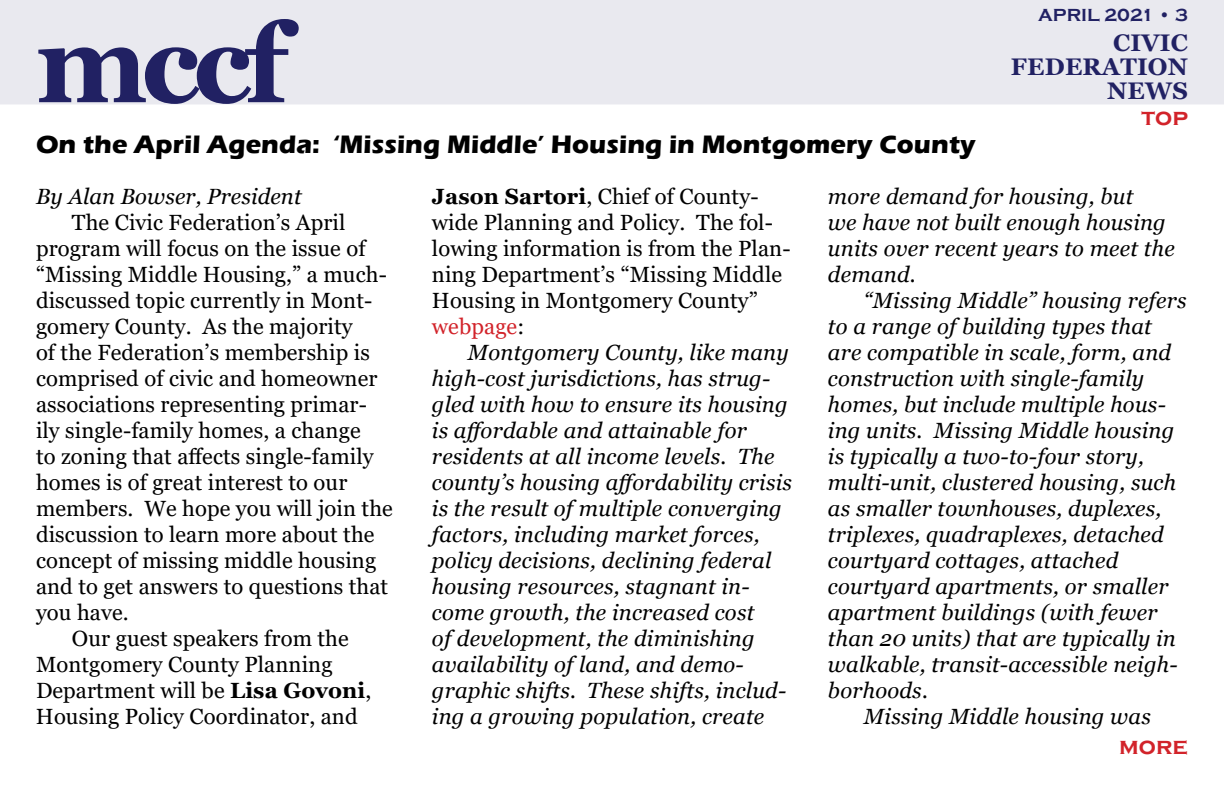
<style>
.page{position:relative;width:1224px;height:792px;background:#fff}
.page>*{position:absolute;margin:0;border:0;box-sizing:border-box;transform-origin:0 0}
.t1{font:700 110px "Georgia";color:#212163}
.t2{font:700 26px "Eras ITC";letter-spacing:.005em;color:#000}
.t3{font:700 24px/24px "Georgia";letter-spacing:.01em;color:#212163;text-align:right}
.t4{font:700 24px "Copperplate Gothic";color:#d2232a}
.t5{font:italic 22px/26px "Georgia";letter-spacing:.01em;color:#000}
.t6{font:22px/26px "Georgia";letter-spacing:.005em;color:#000}
.t7{font:700 18px "Copperplate Gothic";color:#212163}
.s1{font-weight:700}
.s2{color:#d2232a}
</style>
<div class="page">
<div style="left:0;top:0;width:1224px;height:104px;background:#e9e9ef"></div>
<h1 class="t1" style="left:36px;top:-7px;width:264px">mccf</h1>
<p class="t7" style="left:1038px;top:5px;width:151px">april 2021 • 3</p>
<p class="t3" style="left:1011px;top:30px;width:179px">civic federation news</p>
<p class="t4" style="left:1142px;top:104px;width:48px">top</p>
<p class="t2" style="left:36px;top:129px;width:941px">On the April Agenda: ‘Missing Middle’ Housing in Montgomery County</p>
<p class="t5" style="left:36px;top:183px;width:267px">By Alan Bowser, President</p>
<p class="t6" style="left:72px;top:210px;width:275px">The Civic Federation’s April</p>
<p class="t6" style="left:36px;top:236px;width:331px">program will focus on the issue of</p>
<p class="t6" style="left:36px;top:262px;width:352px">“Missing Middle Housing,” a much-</p>
<p class="t6" style="left:36px;top:288px;width:338px">discussed topic currently in Mont-</p>
<p class="t6" style="left:36px;top:314px;width:318px">gomery County. As the majority</p>
<p class="t6" style="left:36px;top:340px;width:335px">of the Federation’s membership is</p>
<p class="t6" style="left:36px;top:366px;width:343px">comprised of civic and homeowner</p>
<p class="t6" style="left:36px;top:392px;width:332px">associations representing primar-</p>
<p class="t6" style="left:36px;top:418px;width:326px">ily single-family homes, a change</p>
<p class="t6" style="left:36px;top:444px;width:339px">to zoning that affects single-family</p>
<p class="t6" style="left:36px;top:470px;width:313px">homes is of great interest to our</p>
<p class="t6" style="left:36px;top:496px;width:358px">members. We hope you will join the</p>
<p class="t6" style="left:36px;top:522px;width:340px">discussion to learn more about the</p>
<p class="t6" style="left:36px;top:548px;width:342px">concept of missing middle housing</p>
<p class="t6" style="left:36px;top:574px;width:354px">and to get answers to questions that</p>
<p class="t6" style="left:36px;top:600px;width:94px">you have.</p>
<p class="t6" style="left:72px;top:626px;width:278px">Our guest speakers from the</p>
<p class="t6" style="left:36px;top:652px;width:298px">Montgomery County Planning</p>
<p class="t6" style="left:36px;top:678px;width:337px">Department will be <span class="s1">Lisa Govoni</span>,</p>
<p class="t6" style="left:36px;top:704px;width:323px">Housing Policy Coordinator, and</p>
<p class="t5" style="left:828px;top:183px;width:348px">more demand for housing, but<br>we have not built enough housing units over recent years to meet the demand.</p>
<p class="t5" style="left:864px;top:287px;width:324px">“Missing Middle” housing refers</p>
<p class="t5" style="left:828px;top:313px;width:325px">to a range of building types that</p>
<p class="t5" style="left:828px;top:339px;width:345px">are compatible in scale, form, and</p>
<p class="t5" style="left:828px;top:365px;width:318px">construction with single-family</p>
<p class="t5" style="left:828px;top:391px;width:339px">homes, but include multiple hous-</p>
<p class="t5" style="left:828px;top:417px;width:348px">ing units. Missing Middle housing</p>
<p class="t5" style="left:828px;top:443px;width:318px">is typically a two-to-four story,</p>
<p class="t5" style="left:828px;top:469px;width:350px">multi-unit, clustered housing, such</p>
<p class="t5" style="left:828px;top:495px;width:335px">as smaller townhouses, duplexes,</p>
<p class="t5" style="left:828px;top:521px;width:337px">triplexes, quadraplexes, detached</p>
<p class="t5" style="left:828px;top:547px;width:292px">courtyard cottages, attached</p>
<p class="t5" style="left:828px;top:573px;width:342px">courtyard apartments, or smaller</p>
<p class="t5" style="left:828px;top:599px;width:331px">apartment buildings (with fewer</p>
<p class="t5" style="left:828px;top:625px;width:349px">than 20 units) that are typically in</p>
<p class="t5" style="left:828px;top:651px;width:351px">walkable, transit-accessible neigh-</p>
<p class="t5" style="left:828px;top:677px;width:101px">borhoods.</p>
<p class="t5" style="left:864px;top:703px;width:288px">Missing Middle housing was</p>
<p class="t6" style="left:432px;top:184px;width:360px"><span class="s1">Jason Sartori</span>, Chief of County&shy;wide Planning and Policy. The fol&shy;lowing information is from the Plan&shy;ning Department’s “Missing Middle<br>Housing in Montgomery County” <span class="s2">webpage</span>:</p>
<p class="t5" style="left:432px;top:339px;width:361px;text-indent:36px">Montgomery County, like many high-cost jurisdictions, has strug&shy;gled with how to ensure its housing is affordable and attainable for residents at all income levels. The county’s housing affordability crisis is the result of multiple converging factors, including market forces, policy decisions, declining federal housing resources, stagnant in&shy;come growth, the increased cost<br>of development, the diminishing availability of land, and demo&shy;graphic shifts. These shifts, includ&shy;ing a growing population, create</p>
<p class="t4" style="left:1119px;top:732px;width:70px">more</p>
</div>
